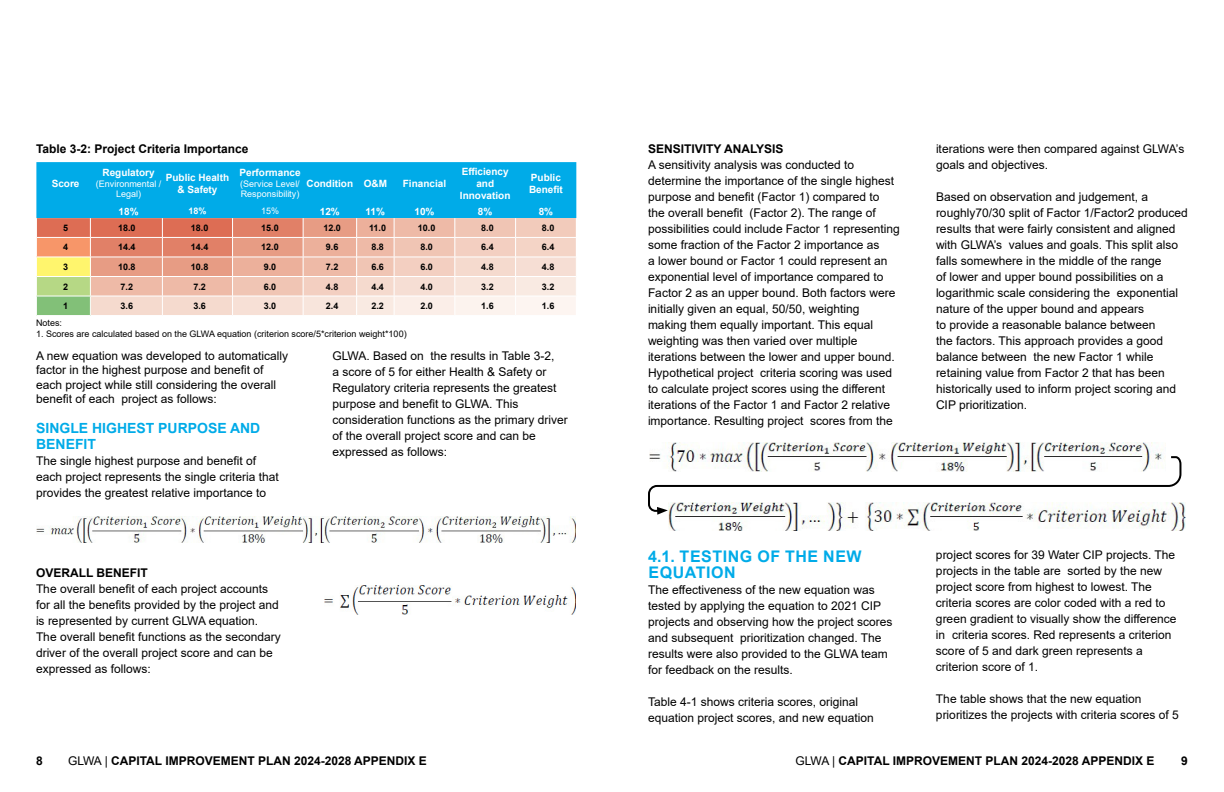
<style>
.page{position:relative;width:1224px;height:792px;background:#fff}
.page>*{position:absolute;margin:0;border:0;box-sizing:border-box;transform-origin:0 0}
.t1{font:700 16px/16px "Arial";letter-spacing:.035em;color:#00abe8}
.t2{font:700 14px/16px "Arial";color:#00abe8}
.t3{font:12px/16px "Arial";color:#000}
.t4{font:700 12px "Arial";color:#000}
.t5{font:700 10px/12px "Arial";color:#fff;text-align:center}
.t6{font:700 9px "Arial";color:#000}
.t7{font:9px "Arial";color:#000}
.t8{font:9px/10.8px "Arial";color:#fff;text-align:center}
.t9{font:700 9px "Arial";color:#fff}
.s1{font-weight:400}
</style>
<div class="page">
<svg style="left:36px;top:162px;width:541px;height:153px;background:#96b9c2"></svg>
<img style="left:36px;top:516px;width:540px;height:27px">
<img style="left:324px;top:586px;width:252px;height:28px">
<img style="left:649px;top:443px;width:513px;height:12px">
<img style="left:669px;top:503px;width:516px;height:28px">
<svg style="left:648px;top:455px;width:534px;height:60px"></svg>
<p class="t4" style="left:36px;top:140px;width:214px">Table 3-2: Project Criteria Importance</p>
<p class="t5" style="left:52px;top:177px;width:29px">Score</p>
<p class="t5" style="left:103px;top:166px;width:54px">Regulatory</p>
<p class="t8" style="left:96px;top:178px;width:67px">(Environmental /<br>Legal)</p>
<p class="t5" style="left:166px;top:171px;width:65px">Public Health &amp; Safety</p>
<p class="t5" style="left:240px;top:166px;width:63px">Performance</p>
<p class="t8" style="left:240px;top:178px;width:61px;text-align:left">(Service Level/<br>Responsibility)</p>
<p class="t5" style="left:307px;top:177px;width:82px">Condition O&amp;M</p>
<p class="t5" style="left:403px;top:177px;width:45px">Financial</p>
<p class="t5" style="left:460px;top:165px;width:52px">Efficiency and<br>Innovation</p>
<p class="t5" style="left:529px;top:171px;width:35px;text-align:left">Public<br>Benefit</p>
<p class="t5" style="left:119px;top:205px;width:22px">18%</p>
<p class="t9" style="left:188px;top:205px;width:20px">18%</p>
<p class="t8" style="left:261px;top:206px;width:20px">15%</p>
<p class="t5" style="left:320px;top:205px;width:22px">12%</p>
<p class="t5" style="left:366px;top:205px;width:21px">11%</p>
<p class="t5" style="left:414px;top:205px;width:22px">10%</p>
<p class="t5" style="left:478px;top:205px;width:16px">8%</p>
<p class="t5" style="left:539px;top:205px;width:16px">8%</p>
<p class="t6" style="left:63px;top:221px;width:7px">5</p>
<p class="t6" style="left:118px;top:221px;width:19px">18.0</p>
<p class="t6" style="left:191px;top:221px;width:19px">18.0</p>
<p class="t6" style="left:261px;top:221px;width:19px">15.0</p>
<p class="t6" style="left:323px;top:221px;width:19px">12.0</p>
<p class="t6" style="left:369px;top:221px;width:19px">11.0</p>
<p class="t6" style="left:418px;top:221px;width:19px">10.0</p>
<p class="t6" style="left:481px;top:221px;width:14px">8.0</p>
<p class="t6" style="left:542px;top:221px;width:14px">8.0</p>
<p class="t6" style="left:63px;top:241px;width:7px">4</p>
<p class="t6" style="left:118px;top:241px;width:19px">14.4</p>
<p class="t6" style="left:191px;top:241px;width:19px">14.4</p>
<p class="t6" style="left:261px;top:241px;width:19px">12.0</p>
<p class="t6" style="left:326px;top:241px;width:14px">9.6</p>
<p class="t6" style="left:371px;top:241px;width:14px">8.8</p>
<p class="t6" style="left:420px;top:241px;width:14px">8.0</p>
<p class="t6" style="left:481px;top:241px;width:14px">6.4</p>
<p class="t6" style="left:542px;top:241px;width:14px">6.4</p>
<p class="t6" style="left:63px;top:261px;width:7px">3</p>
<p class="t6" style="left:118px;top:261px;width:19px">10.8</p>
<p class="t6" style="left:191px;top:261px;width:19px">10.8</p>
<p class="t6" style="left:264px;top:261px;width:14px">9.0</p>
<p class="t6" style="left:326px;top:261px;width:14px">7.2</p>
<p class="t6" style="left:371px;top:261px;width:14px">6.6</p>
<p class="t6" style="left:420px;top:261px;width:14px">6.0</p>
<p class="t6" style="left:481px;top:261px;width:14px">4.8</p>
<p class="t6" style="left:542px;top:261px;width:14px">4.8</p>
<p class="t6" style="left:63px;top:280px;width:7px">2</p>
<p class="t6" style="left:121px;top:280px;width:14px">7.2</p>
<p class="t6" style="left:193px;top:280px;width:14px">7.2</p>
<p class="t6" style="left:264px;top:280px;width:14px">6.0</p>
<p class="t6" style="left:326px;top:280px;width:14px">4.8</p>
<p class="t6" style="left:371px;top:280px;width:14px">4.4</p>
<p class="t6" style="left:420px;top:280px;width:14px">4.0</p>
<p class="t6" style="left:481px;top:280px;width:14px">3.2</p>
<p class="t6" style="left:542px;top:280px;width:14px">3.2</p>
<p class="t6" style="left:63px;top:300px;width:7px">1</p>
<p class="t6" style="left:121px;top:300px;width:14px">3.6</p>
<p class="t6" style="left:193px;top:300px;width:14px">3.6</p>
<p class="t6" style="left:264px;top:300px;width:14px">3.0</p>
<p class="t6" style="left:326px;top:300px;width:14px">2.4</p>
<p class="t6" style="left:371px;top:300px;width:14px">2.2</p>
<p class="t6" style="left:420px;top:300px;width:14px">2.0</p>
<p class="t6" style="left:481px;top:300px;width:14px">1.6</p>
<p class="t6" style="left:542px;top:300px;width:14px">1.6</p>
<p class="t7" style="left:36px;top:317px;width:28px">Notes:</p>
<p class="t7" style="left:36px;top:328px;width:372px">1. Scores are calculated based on the GLWA equation (criterion score/5*criterion weight*100)</p>
<p class="t3" style="left:333px;top:347px;width:237px">GLWA. Based on the results in Table 3-2,<br>a score of 5 for either Health &amp; Safety or Regulatory criteria represents the greatest purpose and benefit to GLWA. This consideration functions as the primary driver of the overall project score and can be expressed as follows:</p>
<p class="t3" style="left:36px;top:348px;width:253px;line-height:14.4px">A new equation was developed to automatically factor in the highest purpose and benefit of each project while still considering the overall benefit of each project as follows:</p>
<p class="t2" style="left:36px;top:421px;width:226px">SINGLE HIGHEST PURPOSE AND<br>BENEFIT</p>
<p class="t3" style="left:36px;top:453px;width:244px">The single highest purpose and benefit of each project represents the single criteria that provides the greatest relative importance to</p>
<p class="t4" style="left:36px;top:564px;width:113px">OVERALL BENEFIT</p>
<p class="t3" style="left:36px;top:580px;width:246px">The overall benefit of each project accounts for all the benefits provided by the project and is represented by current GLWA equation.<br>The overall benefit functions as the secondary driver of the overall project score and can be expressed as follows:</p>
<p class="t4" style="left:648px;top:140px;width:137px">SENSITIVITY ANALYSIS</p>
<p class="t3" style="left:648px;top:156px;width:253px">A sensitivity analysis was conducted to determine the importance of the single highest purpose and benefit (Factor 1) compared to<br>the overall benefit (Factor 2). The range of possibilities could include Factor 1 representing some fraction of the Factor 2 importance as<br>a lower bound or Factor 1 could represent an exponential level of importance compared to Factor 2 as an upper bound. Both factors were initially given an equal, 50/50, weighting making them equally important. This equal weighting was then varied over multiple iterations between the lower and upper bound.<br>Hypothetical project criteria scoring was used to calculate project scores using the different iterations of the Factor 1 and Factor 2 relative importance. Resulting project scores from the</p>
<p class="t3" style="left:936px;top:140px;width:250px">iterations were then compared against GLWA’s goals and objectives.</p>
<p class="t3" style="left:936px;top:188px;width:253px">Based on observation and judgement, a roughly70/30 split of Factor 1/Factor2 produced results that were fairly consistent and aligned with GLWA’s values and goals. This split also falls somewhere in the middle of the range<br>of lower and upper bound possibilities on a logarithmic scale considering the exponential nature of the upper bound and appears<br>to provide a reasonable balance between<br>the factors. This approach provides a good balance between the new Factor 1 while retaining value from Factor 2 that has been historically used to inform project scoring and CIP prioritization.</p>
<h1 class="t1" style="left:648px;top:549px;width:215px">4.1. TESTING OF THE NEW<br>EQUATION</h1>
<p class="t3" style="left:648px;top:582px;width:246px">The effectiveness of the new equation was tested by applying the equation to 2021 CIP projects and observing how the project scores and subsequent prioritization changed. The results were also provided to the GLWA team for feedback on the results.</p>
<p class="t3" style="left:648px;top:694px;width:227px">Table 4-1 shows criteria scores, original equation project scores, and new equation</p>
<p class="t3" style="left:936px;top:547px;width:242px">project scores for 39 Water CIP projects. The projects in the table are sorted by the new project score from highest to lowest. The criteria scores are color coded with a red to green gradient to visually show the difference in criteria scores. Red represents a criterion score of 5 and dark green represents a criterion score of 1.</p>
<p class="t3" style="left:936px;top:691px;width:244px">The table shows that the new equation prioritizes the projects with criteria scores of 5</p>
<p class="t4" style="left:36px;top:753px;width:8px">8</p>
<p class="t4" style="left:68px;top:752px;width:360px"><span class="s1">GLWA |</span> CAPITAL IMPROVEMENT PLAN 2024-2028 APPENDIX E</p>
<p class="t4" style="left:795px;top:752px;width:360px"><span class="s1">GLWA |</span> CAPITAL IMPROVEMENT PLAN 2024-2028 APPENDIX E</p>
<p class="t4" style="left:1181px;top:752px;width:8px">9</p>
</div>
